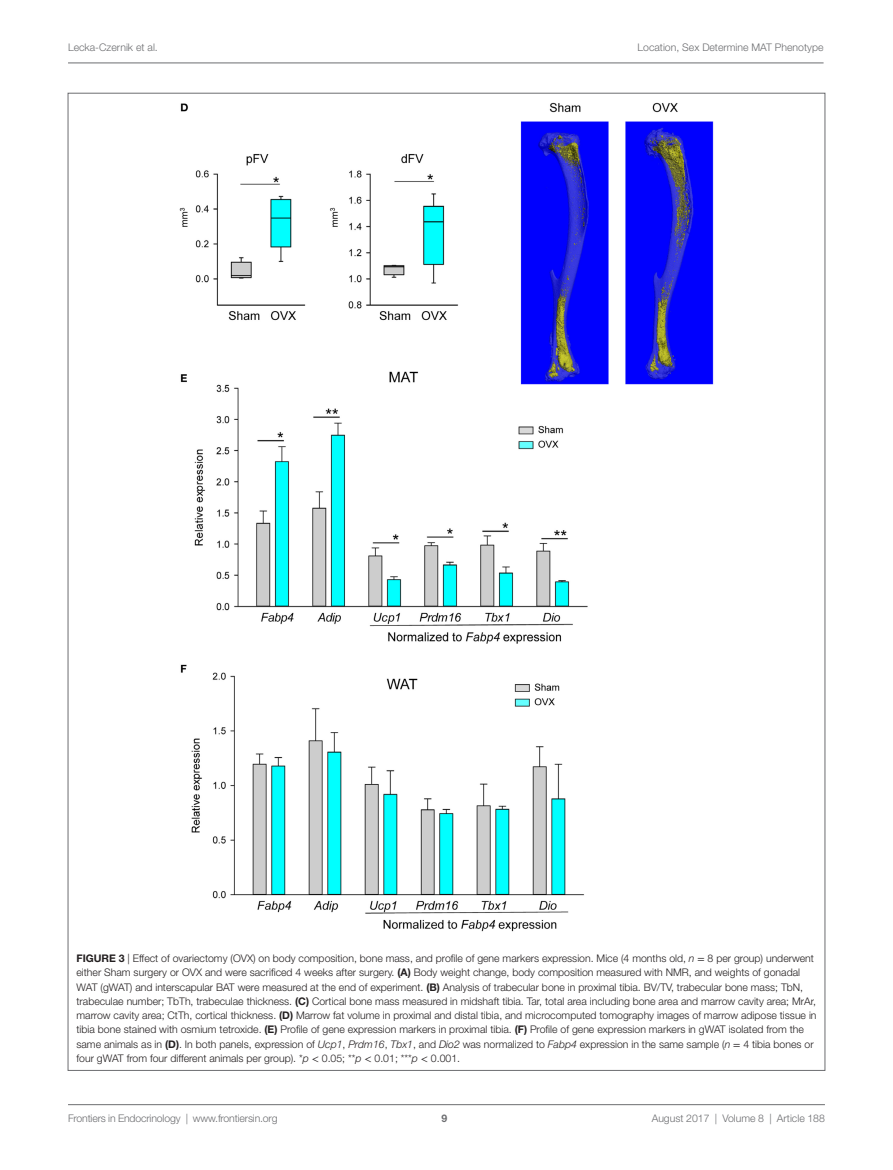
<style>
.page{position:relative;width:893px;height:1170px;background:#fff}
.page>*{position:absolute;margin:0;border:0;box-sizing:border-box;transform-origin:0 0}
.t1{font:300 10.5px/14.2px "Helvetica Neue LT Std";color:#231f20}
.t2{font:300 10.5px "Helvetica Neue LT Std";color:#6c6d70}
.t3{font:700 10.5px "Helvetica Neue LT Std";color:#6c6d70}
.s1{font-weight:700}
.s2{font-style:italic}
.s3{font-family:"STIX General";font-weight:400}
</style>
<div class="page">
<img style="left:179px;top:102px;width:535px;height:830px">
<hr style="left:68px;top:1104px;width:757px;height:1px;background:#6c6d70">
<hr style="left:68px;top:63px;width:755px;height:1px;background:#6c6d70">
<p class="t2" style="left:68px;top:41px;width:91px">Lecka-Czernik et al.</p>
<p class="t2" style="left:637px;top:41px;width:188px">Location, Sex Determine MAT Phenotype</p>
<p class="t1" style="left:76px;top:951px;width:742px"><span class="s1">FIGURE 3</span> | Effect of ovariectomy (OVX) on body composition, bone mass, and profile of gene markers expression. Mice (4 months old, <span class="s2">n</span> <span class="s3">=</span> 8 per group) underwent either Sham surgery or OVX and were sacrificed 4 weeks after surgery. <span class="s1">(A)</span> Body weight change, body composition measured with NMR, and weights of gonadal WAT (gWAT) and interscapular BAT were measured at the end of experiment. <span class="s1">(B)</span> Analysis of trabecular bone in proximal tibia. BV/TV, trabecular bone mass; TbN, trabeculae number; TbTh, trabeculae thickness. <span class="s1">(C)</span> Cortical bone mass measured in midshaft tibia. Tar, total area including bone area and marrow cavity area; MrAr, marrow cavity area; CtTh, cortical thickness. <span class="s1">(D)</span> Marrow fat volume in proximal and distal tibia, and microcomputed tomography images of marrow adipose tissue in tibia bone stained with osmium tetroxide. <span class="s1">(E)</span> Profile of gene expression markers in proximal tibia. <span class="s1">(F)</span> Profile of gene expression markers in gWAT isolated from the same animals as in <span class="s1">(D)</span>. In both panels, expression of <span class="s2">Ucp1</span>, <span class="s2">Prdm16</span>, <span class="s2">Tbx1</span>, and <span class="s2">Dio2</span> was normalized to <span class="s2">Fabp4</span> expression in the same sample (<span class="s2">n</span> <span class="s3">=</span> 4 tibia bones or four gWAT from four different animals per group). *<span class="s2">p</span> <span class="s3">&lt;</span> 0.05; **<span class="s2">p</span> <span class="s3">&lt;</span> 0.01; ***<span class="s2">p</span> <span class="s3">&lt;</span> 0.001.</p>
<p class="t2" style="left:68px;top:1111px;width:211px">Frontiers in Endocrinology | www.frontiersin.org</p>
<p class="t2" style="left:652px;top:1111px;width:175px">August 2017 | Volume 8 | Article 188</p>
<p class="t3" style="left:441px;top:1111px;width:7px">9</p>
</div>
